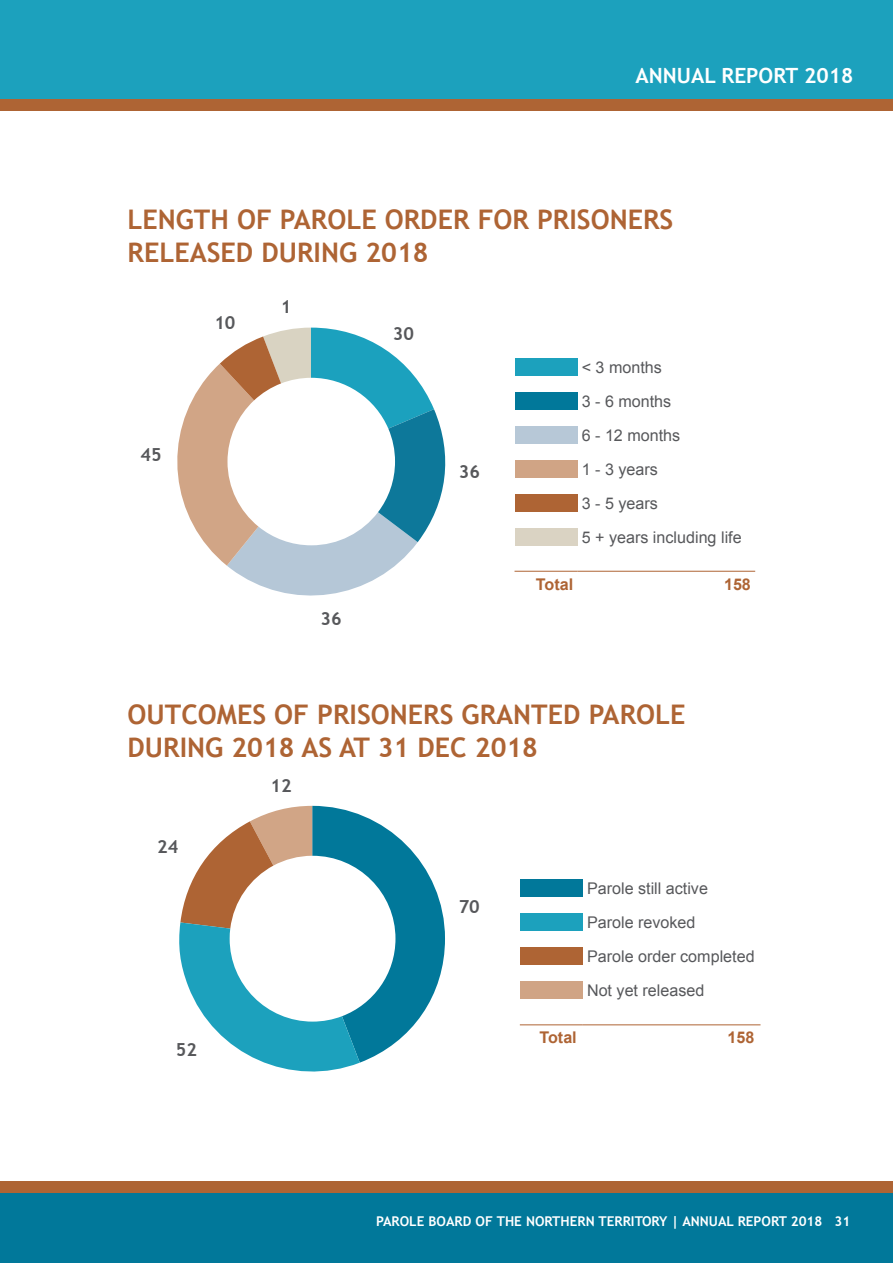
<style>
.page{position:relative;width:893px;height:1263px;background:#fff}
.page>*{position:absolute;margin:0;border:0;box-sizing:border-box;transform-origin:0 0}
.t1{font:700 27px/32.4px "Trebuchet MS";color:#ae6434}
.t2{font:700 21px "Trebuchet MS";color:#fff}
.t3{font:700 18px "Trebuchet MS";color:#57585b}
.t4{font:16.2px "Arial";color:#57585b}
.t5{font:700 16.2px "Arial";color:#ae6434}
.t6{font:700 13.5px "Trebuchet MS";color:#fff}
</style>
<div class="page">
<div style="left:0;top:0;width:893px;height:105px;background:#1ca1bd"></div>
<div style="left:0;top:99px;width:893px;height:11px;background:#ae6434"></div>
<div style="left:0;top:1185px;width:893px;height:78px;background:#01789a"></div>
<div style="left:0;top:1181px;width:893px;height:11px;background:#ae6434"></div>
<div style="left:514px;top:359px;width:63px;height:17px;background:#1ca1bd"></div>
<div style="left:514px;top:393px;width:63px;height:17px;background:#01789a"></div>
<div style="left:514px;top:427px;width:63px;height:17px;background:#b7c8d7"></div>
<div style="left:514px;top:461px;width:63px;height:17px;background:#d0a485"></div>
<div style="left:514px;top:495px;width:63px;height:17px;background:#ae6434"></div>
<div style="left:514px;top:529px;width:63px;height:17px;background:#dad3c3"></div>
<hr style="left:514px;top:571px;width:63px;height:1px;background:#ae6434">
<hr style="left:577px;top:571px;width:178px;height:1px;background:#ae6434">
<svg style="left:177px;top:328px;width:269px;height:268px"></svg>
<div style="left:520px;top:880px;width:63px;height:17px;background:#01789a"></div>
<div style="left:520px;top:914px;width:63px;height:17px;background:#1ca1bd"></div>
<div style="left:520px;top:948px;width:63px;height:17px;background:#ae6434"></div>
<div style="left:520px;top:982px;width:63px;height:17px;background:#d0a485"></div>
<hr style="left:520px;top:1024px;width:63px;height:1px;background:#ae6434">
<hr style="left:583px;top:1024px;width:177px;height:1px;background:#ae6434">
<svg style="left:179px;top:806px;width:266px;height:266px"></svg>
<p class="t2" style="left:635px;top:63px;width:219px">ANNUAL REPORT 2018</p>
<p class="t1" style="left:128px;top:204px;width:547px">LENGTH OF PAROLE ORDER FOR PRISONERS<br>RELEASED DURING 2018</p>
<p class="t3" style="left:141px;top:444px;width:23px">45</p>
<p class="t3" style="left:214px;top:312px;width:23px">10</p>
<p class="t3" style="left:281px;top:295px;width:12px">1</p>
<p class="t3" style="left:393px;top:322px;width:23px">30</p>
<p class="t3" style="left:459px;top:460px;width:23px">36</p>
<p class="t3" style="left:321px;top:608px;width:23px">36</p>
<p class="t4" style="left:582px;top:357px;width:82px">&lt; 3 months</p>
<p class="t4" style="left:582px;top:391px;width:91px">3 - 6 months</p>
<p class="t4" style="left:582px;top:425px;width:100px">6 - 12 months</p>
<p class="t4" style="left:582px;top:459px;width:78px">1 - 3 years</p>
<p class="t4" style="left:582px;top:493px;width:78px">3 - 5 years</p>
<p class="t4" style="left:582px;top:527px;width:161px">5 + years including life</p>
<p class="t5" style="left:536px;top:573px;width:39px">Total</p>
<p class="t5" style="left:724px;top:573px;width:28px">158</p>
<p class="t1" style="left:128px;top:699px;width:559px">OUTCOMES OF PRISONERS GRANTED PAROLE<br>DURING 2018 AS AT 31 DEC 2018</p>
<p class="t3" style="left:157px;top:835px;width:23px">24</p>
<p class="t3" style="left:176px;top:1038px;width:23px">52</p>
<p class="t3" style="left:270px;top:774px;width:23px">12</p>
<p class="t3" style="left:459px;top:895px;width:23px">70</p>
<p class="t4" style="left:587px;top:878px;width:122px">Parole still active</p>
<p class="t4" style="left:587px;top:912px;width:110px">Parole revoked</p>
<p class="t4" style="left:587px;top:946px;width:169px">Parole order completed</p>
<p class="t4" style="left:587px;top:980px;width:119px">Not yet released</p>
<p class="t5" style="left:539px;top:1026px;width:39px">Total</p>
<p class="t5" style="left:728px;top:1026px;width:28px">158</p>
<p class="t6" style="left:376px;top:1213px;width:476px">PAROLE BOARD OF THE NORTHERN TERRITORY | ANNUAL REPORT 2018 31</p>
</div>
